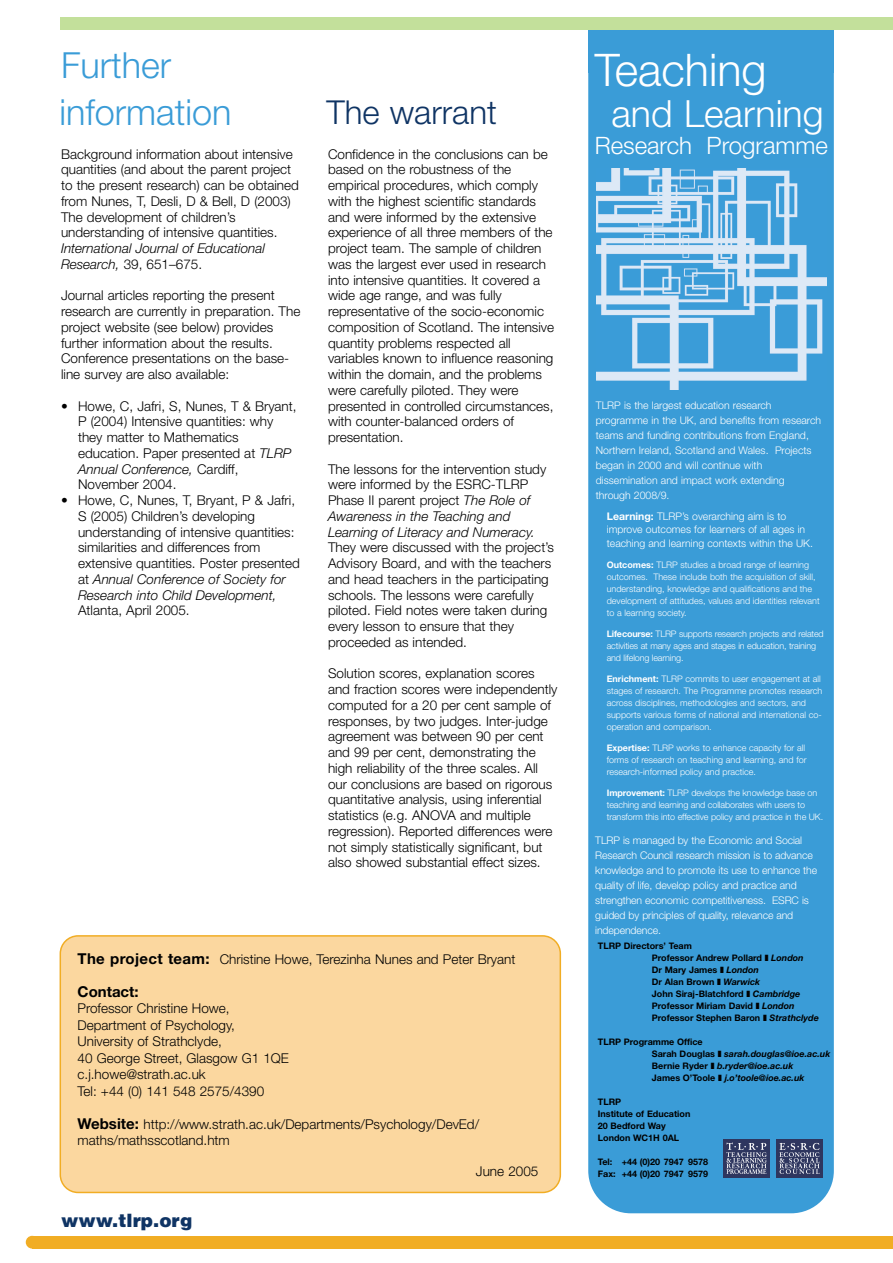
<style>
.page{position:relative;width:893px;height:1263px;background:#fff}
.page>*{position:absolute;margin:0;border:0;box-sizing:border-box;transform-origin:0 0}
.t1{font:300 45px "Helvetica Neue";color:#fff}
.t2{font:300 37.5px "Helvetica Neue";color:#fff}
.t3{font:300 36px/46.5px "Helvetica Neue";color:#3a9cd7}
.t4{font:300 33px "Helvetica Neue";color:#0f3464}
.t5{font:300 24px "Helvetica Neue";color:#fff}
.t6{font:900 18.45px "Helvetica";color:#0f3464}
.t7{font:700 15px "Helvetica Neue";color:#000}
.t8{font:300 13.5px/15.8px "Helvetica Neue";color:#000}
.t9{font:italic 300 13.5px/15.8px "Helvetica Neue";color:#000}
.t10{font:300 10.5px/15px "Helvetica Neue";color:#fff}
.t11{font:300 9px/12px "Helvetica Neue";color:#fff}
.t12{font:700 9px/12px "Helvetica Neue";color:#000}
.t13{font:italic 700 9px/12px "Helvetica Neue";color:#000}
.s1{font-style:normal}
.s2{font-style:italic}
.s3{font-weight:700;font-size:15px}
.s4{font-weight:700}
</style>
<div class="page">
<div style="left:588px;top:25px;width:245px;height:47px;background:#3a9cd7"></div>
<div style="left:588px;top:26px;width:245px;height:1187px;background:#3a9cd7;border-radius:43px"></div>
<div style="left:32px;top:1236px;width:860px;height:13px;background:#f1ad24"></div>
<div style="left:26px;top:1236px;width:13px;height:13px;background:#f1ad24;border-radius:50%"></div>
<div style="left:32px;top:17px;width:860px;height:13px;background:#c3e09b"></div>
<img style="left:596px;top:169px;width:230px;height:221px">
<div style="left:723px;top:1139px;width:47px;height:39px;background:#2e365f"></div>
<svg style="left:726px;top:1143px;width:40px;height:31px"></svg>
<div style="left:776px;top:1139px;width:46px;height:39px;background:#2e365f"></div>
<svg style="left:779px;top:1143px;width:40px;height:31px"></svg>
<div style="left:60px;top:935px;width:501px;height:258px;background:#fbd79f"></div>
<div style="left:0;top:2px;width:60px;height:51px;background:#fff"></div>
<h3 class="t3" style="left:60px;top:46px;width:173px">Further information</h3>
<p class="t8" style="left:61px;top:148px;width:239px">Background information about intensive quantities (and about the parent project to the present research) can be obtained from Nunes, T, Desli, D &amp; Bell, D (2003)<br>The development of children’s understanding of intensive quantities.</p>
<p class="t9" style="left:61px;top:242px;width:205px">International Journal of Educational<br>Research, <span class="s1">39, 651–675.</span></p>
<p class="t8" style="left:61px;top:289px;width:241px">Journal articles reporting the present research are currently in preparation. The project website (see below) provides further information about the results.<br>Conference presentations on the base&shy;line survey are also available:</p>
<p class="t8" style="left:78px;top:400px;width:220px;text-indent:-17px">• Howe, C, Jafri, S, Nunes, T &amp; Bryant,<br>P (2004) Intensive quantities: why they matter to Mathematics education. Paper presented at <span class="s2">TLRP<br>Annual Conference,</span> Cardiff,<br>November 2004.</p>
<p class="t8" style="left:78px;top:494px;width:223px;text-indent:-17px">• Howe, C, Nunes, T, Bryant, P &amp; Jafri, S (2005) Children’s developing understanding of intensive quantities: similarities and differences from extensive quantities. Poster presented at <span class="s2">Annual Conference of Society for Research into Child Development,</span></p>
<p class="t8" style="left:78px;top:604px;width:113px">Atlanta, April 2005.</p>
<h3 class="t4" style="left:326px;top:101px;width:172px">The warrant</h3>
<p class="t8" style="left:328px;top:148px;width:227px">Confidence in the conclusions can be based on the robustness of the empirical procedures, which comply with the highest scientific standards and were informed by the extensive experience of all three members of the project team. The sample of children was the largest ever used in research into intensive quantities. It covered a wide age range, and was fully representative of the socio-economic composition of Scotland. The intensive quantity problems respected all variables known to influence reasoning within the domain, and the problems were carefully piloted. They were presented in controlled circumstances, with counter-balanced orders of presentation.</p>
<p class="t8" style="left:328px;top:463px;width:220px">The lessons for the intervention study were informed by the ESRC-TLRP Phase II parent project <span class="s2">The Role of Awareness in the Teaching and Learning of Literacy and Numeracy.</span></p>
<p class="t8" style="left:328px;top:541px;width:227px">They were discussed with the project’s Advisory Board, and with the teachers and head teachers in the participating schools. The lessons were carefully piloted. Field notes were taken during every lesson to ensure that they proceeded as intended.</p>
<p class="t8" style="left:328px;top:667px;width:231px">Solution scores, explanation scores and fraction scores were independently computed for a 20 per cent sample of responses, by two judges. Inter-judge agreement was between 90 per cent and 99 per cent, demonstrating the high reliability of the three scales. All our conclusions are based on rigorous quantitative analysis, using inferential statistics (e.g. ANOVA and multiple regression). Reported differences were not simply statistically significant, but also showed substantial effect sizes.</p>
<p class="t8" style="left:78px;top:953px;width:439px"><span class="s3">The project team:</span> Christine Howe, Terezinha Nunes and Peter Bryant</p>
<p class="t7" style="left:78px;top:986px;width:63px">Contact:</p>
<p class="t8" style="left:78px;top:1002px;width:213px;line-height:16.5px">Professor Christine Howe,<br>Department of Psychology,<br>University of Strathclyde,<br>40 George Street, Glasgow G1 1QE c.j.howe@strath.ac.uk<br>Tel: +44 (0) 141 548 2575/4390</p>
<p class="t8" style="left:78px;top:1117px;width:403px;line-height:16.5px"><span class="s3">Website:</span> http://www.strath.ac.uk/Departments/Psychology/DevEd/ maths/mathsscotland.htm</p>
<h3 class="t6" style="left:61px;top:1213px;width:133px">www.tlrp.org</h3>
<p class="t8" style="left:476px;top:1165px;width:64px">June 2005</p>
<h1 class="t1" style="left:594px;top:54px;width:173px">Teaching</h1>
<h2 class="t2" style="left:611px;top:100px;width:214px">and Learning</h2>
<h3 class="t5" style="left:594px;top:137px;width:235px">Research Programme</h3>
<p class="t10" style="left:595px;top:399px;width:227px">TLRP is the largest education research programme in the UK, and benefits from research teams and funding contributions from England, Northern Ireland, Scotland and Wales. Projects began in 2000 and will continue with dissemination and impact work extending through 2008/9.</p>
<p class="t10" style="left:606px;top:510px;width:208px;line-height:13.5px"><span class="s4">Learning:</span> TLRP’s overarching aim is to improve outcomes for learners of all ages in teaching and learning contexts within the UK.</p>
<p class="t11" style="left:606px;top:559px;width:214px"><span class="s4">Outcomes:</span> TLRP studies a broad range of learning outcomes. These include both the acquisition of skill, understanding, knowledge and qualifications and the development of attitudes, values and identities relevant to a learning society.</p>
<p class="t11" style="left:606px;top:628px;width:218px"><span class="s4">Lifecourse:</span> TLRP supports research projects and related activities at many ages and stages in education, training and lifelong learning.</p>
<p class="t11" style="left:606px;top:673px;width:217px"><span class="s4">Enrichment:</span> TLRP commits to user engagement at all stages of research. The Programme promotes research across disciplines, methodologies and sectors, and supports various forms of national and international co&shy;operation and comparison.</p>
<p class="t11" style="left:606px;top:742px;width:201px"><span class="s4">Expertise:</span> TLRP works to enhance capacity for all forms of research on teaching and learning, and for research-informed policy and practice.</p>
<p class="t11" style="left:606px;top:787px;width:218px"><span class="s4">Improvement:</span> TLRP develops the knowledge base on teaching and learning and collaborates with users to transform this into effective policy and practice in the UK.</p>
<p class="t10" style="left:595px;top:834px;width:223px">TLRP is managed by the Economic and Social Research Council research mission is to advance knowledge and to promote its use to enhance the quality of life, develop policy and practice and strengthen economic competitiveness. ESRC is guided by principles of quality, relevance and independence.</p>
<p class="t12" style="left:652px;top:941px;width:168px;text-indent:-54px">TLRP Directors’ Team<br>Professor Andrew Pollard ❚ <span class="s2">London<br></span>Dr Mary James ❚ <span class="s2">London<br></span>Dr Alan Brown ❚ <span class="s2">Warwick<br></span>John Siraj-Blatchford ❚ <span class="s2">Cambridge<br></span>Professor Miriam David ❚ <span class="s2">London<br></span>Professor Stephen Baron ❚ <span class="s2">Strathclyde</span></p>
<p class="t13" style="left:652px;top:1037px;width:180px;text-indent:-54px"><span class="s1">TLRP Programme Office<br>Sarah Douglas</span> ❚ sarah.douglas@ioe.ac.uk <span class="s1">Bernie Ryder</span> ❚ b.ryder@ioe.ac.uk<br><span class="s1">James O’Toole</span> ❚ j.o’toole@ioe.ac.uk</p>
<p class="t12" style="left:598px;top:1097px;width:94px">TLRP<br>Institute of Education<br>20 Bedford Way<br>London WC1H 0AL</p>
<p class="t12" style="left:598px;top:1157px;width:112px">Tel: +44 (0)20 7947 9578<br>Fax: +44 (0)20 7947 9579</p>
</div>
